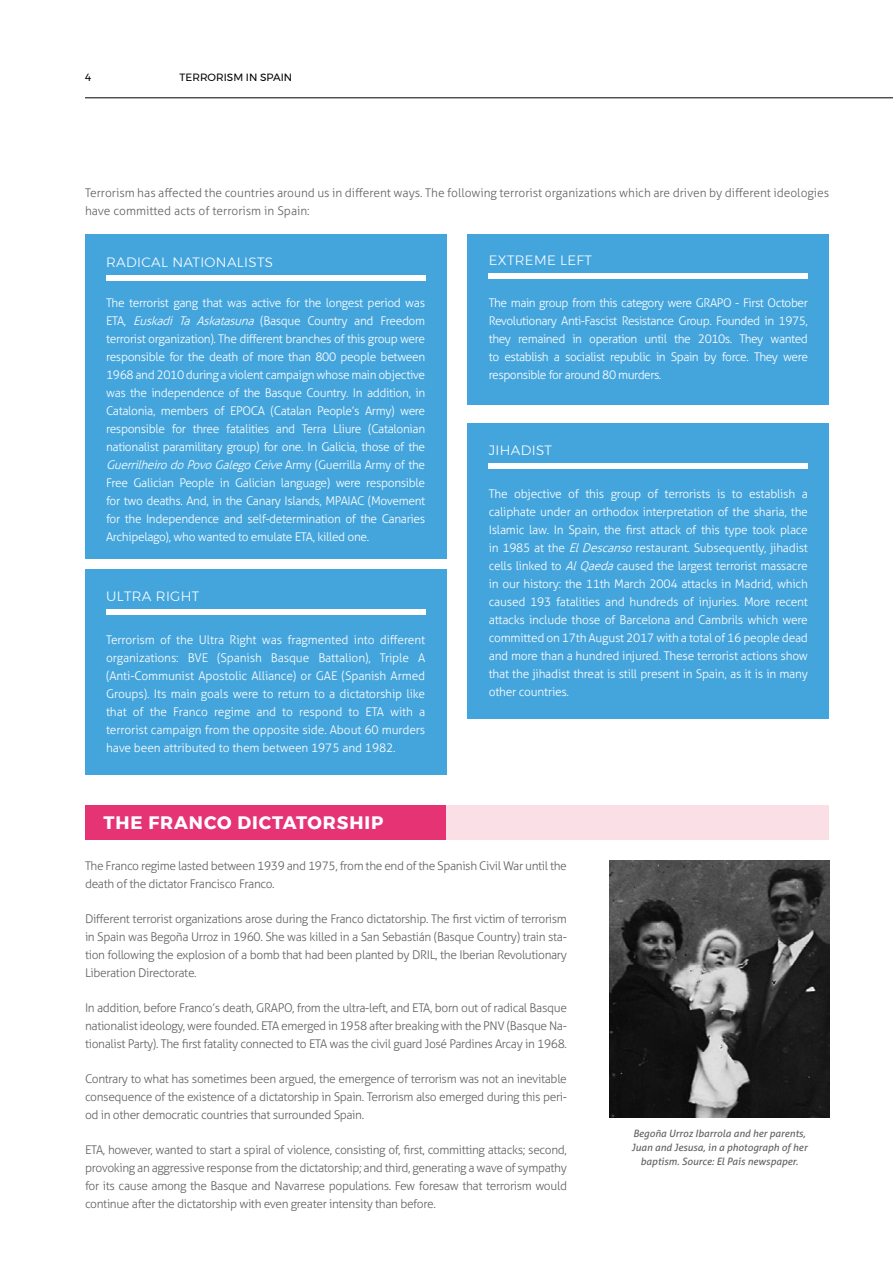
<style>
.page{position:relative;width:893px;height:1263px;background:#fff}
.page>*{position:absolute;margin:0;border:0;box-sizing:border-box;transform-origin:0 0}
.t1{font:700 18px "Montserrat";letter-spacing:.05em;color:#fff}
.t2{font:300 13.5px "Montserrat";letter-spacing:.025em;color:#fff}
.credit_text{font:300 12px/18px "Aller";letter-spacing:-.03em;color:#fff;text-align:justify}
.credit_text-2{font:300 12px/18px "Aller";letter-spacing:-.03em;color:#646363;text-align:justify}
.credit_text-3{font:300 12px/18px "Aller";color:#646363}
.t3{font:10.5px "Montserrat";color:#000}
.credit_text-4{font:italic 10.05px "Aller";color:#646363}
.s1{font-style:italic}
</style>
<div class="page">
<hr style="left:85px;top:97px;width:808px;height:1px;background:#000">
<div style="left:468px;top:423px;width:361px;height:295px;background:#44a5dd"></div>
<div style="left:489px;top:463px;width:319px;height:6px;background:#fff"></div>
<div style="left:468px;top:234px;width:361px;height:171px;background:#44a5dd"></div>
<div style="left:489px;top:273px;width:319px;height:6px;background:#fff"></div>
<div style="left:85px;top:234px;width:361px;height:325px;background:#44a5dd"></div>
<div style="left:106px;top:275px;width:319px;height:5px;background:#fff"></div>
<div style="left:85px;top:569px;width:361px;height:206px;background:#44a5dd"></div>
<div style="left:106px;top:610px;width:319px;height:5px;background:#fff"></div>
<div style="left:85px;top:805px;width:361px;height:35px;background:#e63374"></div>
<div style="left:446px;top:805px;width:383px;height:35px;background:#fbdfe6"></div>
<img style="left:609px;top:861px;width:220px;height:256px">
<p class="t3" style="left:85px;top:69px;width:8px">4</p>
<p class="t3" style="left:180px;top:70px;width:114px">TERRORISM IN SPAIN</p>
<p class="credit_text-3" style="left:85px;top:184px;width:746px">Terrorism has affected the countries around us in different ways. The following terrorist organizations which are driven by different ideologies have committed acts of terrorism in Spain:</p>
<p class="t2" style="left:106px;top:252px;width:168px">RADICAL NATIONALISTS</p>
<p class="credit_text" style="left:106px;top:294px;width:321px">The terrorist gang that was active for the longest period was ETA, <span class="s1">Euskadi Ta Askatasuna</span> (Basque Country and Freedom terrorist organization). The different branches of this group were responsible for the death of more than 800 people between 1968 and 2010 during a violent campaign whose main objective was the independence of the Basque Country. In addition, in Catalonia, members of EPOCA (Catalan People’s Army) were responsible for three fatalities and Terra Lliure (Catalonian nationalist paramilitary group) for one. In Galicia, those of the <span class="s1">GuerrilheirodoPovoGalegoCeive</span>A r m y ( G u e r r i l l a A r m y o f t h e Free Galician People in Galician language) were responsible for two deaths. And, in the Canary Islands, MPAIAC (Movement for the Independence and self-determination of the Canaries Archipelago), who wanted to emulate ETA, killed one.</p>
<p class="t2" style="left:489px;top:250px;width:105px">EXTREME LEFT</p>
<p class="credit_text" style="left:489px;top:294px;width:321px">The main group from this category were GRAPO - First October Revolutionary Anti-Fascist Resistance Group. Founded in 1975, they remained in operation until the 2010s. They wanted to establish a socialist republic in Spain by force. They were responsible for around 80 murders.</p>
<p class="t2" style="left:489px;top:440px;width:65px">JIHADIST</p>
<p class="credit_text" style="left:489px;top:484px;width:321px">The objective of this group of terrorists is to establish a caliphate under an orthodox interpretation of the sharia, the Islamic law. In Spain, the first attack of this type took place in 1985 at the <span class="s1">ElDescanso</span>restaurant. Subsequently, jihadist cells linked to <span class="s1">AlQaeda</span>caused the largest terrorist massacre in our history: the 11th March 2004 attacks in Madrid, which caused 193 fatalities and hundreds of injuries. More recent attacks include those of Barcelona and Cambrils which were committed on 17th August 2017 with a total of 16 people dead and more than a hundred injured. These terrorist actions show that the jihadist threat is still present in Spain, as it is in many other countries.</p>
<p class="t2" style="left:106px;top:586px;width:95px">ULTRA RIGHT</p>
<p class="credit_text" style="left:106px;top:631px;width:321px">Terrorism of the Ultra Right was fragmented into different organizations: BVE (Spanish Basque Battalion), Triple A (Anti-Communist Apostolic Alliance) or GAE (Spanish Armed Groups). Its main goals were to return to a dictatorship like that of the Franco regime and to respond to ETA with a terrorist campaign from the opposite side. About 60 murders have been attributed to them between 1975 and 1982.</p>
<p class="t1" style="left:103px;top:808px;width:281px">THE FRANCO DICTATORSHIP</p>
<p class="credit_text-2" style="left:85px;top:856px;width:483px">The Franco regime lasted between 1939 and 1975, from the end of the Spanish Civil War until the death of the dictator Francisco Franco.</p>
<p class="credit_text-2" style="left:85px;top:909px;width:483px">Different terrorist organizations arose during the Franco dictatorship. The first victim of terrorism in Spain was Begoña Urroz in 1960. She was killed in a San Sebastián (Basque Country) train sta&shy;tion following the explosion of a bomb that had been planted by DRIL, the Iberian Revolutionary Liberation Directorate.</p>
<p class="credit_text-2" style="left:85px;top:998px;width:483px">In addition, before Franco’s death, GRAPO, from the ultra-left, and ETA, born out of radical Basque nationalist ideology, were founded. ETA emerged in 1958 after breaking with the PNV (Basque Na&shy;tionalist Party). The first fatality connected to ETA was the civil guard José Pardines Arcay in 1968.</p>
<p class="credit_text-2" style="left:85px;top:1069px;width:483px">Contrary to what has sometimes been argued, the emergence of terrorism was not an inevitable consequence of the existence of a dictatorship in Spain. Terrorism also emerged during this peri&shy;od in other democratic countries that surrounded Spain.</p>
<p class="credit_text-2" style="left:85px;top:1140px;width:483px">ETA, however, wanted to start a spiral of violence, consisting of, first, committing attacks; second, provoking an aggressive response from the dictatorship; and third, generating a wave of sympathy for its cause among the Basque and Navarrese populations. Few foresaw that terrorism would continue after the dictatorship with even greater intensity than before.</p>
<p class="credit_text-4" style="left:633px;top:1127px;width:174px">Begoña Urroz Ibarrola and her parents,</p>
<p class="credit_text-4" style="left:631px;top:1141px;width:178px">Juan and Jesusa, in a photograph of her</p>
<p class="credit_text-4" style="left:640px;top:1155px;width:159px">baptism. Source: El País newspaper.</p>
</div>
